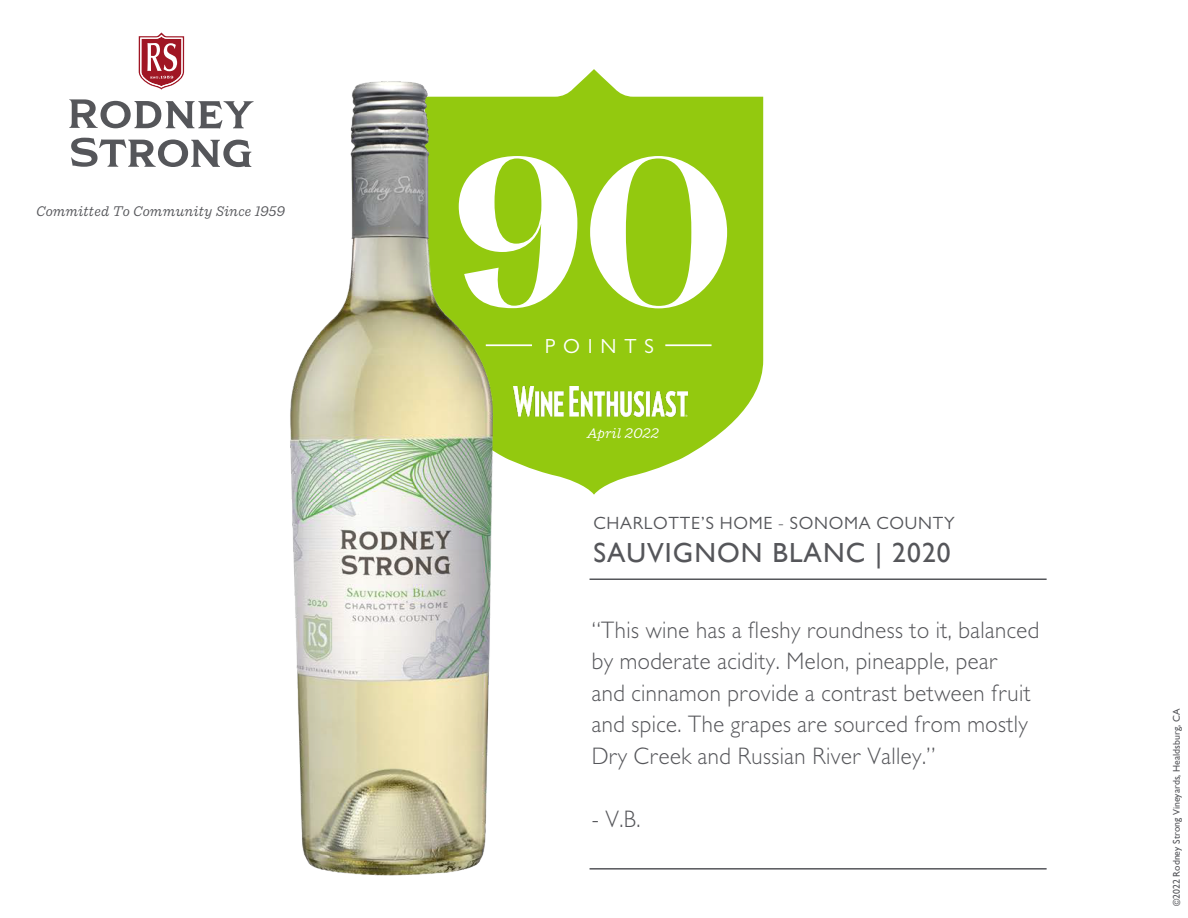
<style>
.page{position:relative;width:1188px;height:918px;background:#fff}
.page>*{position:absolute;margin:0;border:0;box-sizing:border-box;transform-origin:0 0}
.t1{font:700 226.5px "Macklin Display";color:#fff}
.t2{font:27.6px "Gill Sans";letter-spacing:.04em;color:#55565a}
.t3{font:300 24px/31.5px "Gill Sans";letter-spacing:.02em;color:#55565a;scale:.95 1}
.t4{font:20.55px "Gill Sans";letter-spacing:.385em;color:#fff}
.t5{font:17.85px "Gill Sans";letter-spacing:.04em;color:#55565a}
.t6{font:italic 15px "Macklin Slab";color:#55565a}
.t7{font:italic 15px "Macklin Slab";color:#fff}
.t8{font:9.75px "Gill Sans";color:#55565a}
</style>
<div class="page">
<svg style="left:519px;top:69px;width:244px;height:426px;background:#a2d032"></svg>
<svg style="left:69px;top:99px;width:185px;height:30px"></svg>
<svg style="left:71px;top:138px;width:180px;height:29px"></svg>
<svg style="left:139px;top:33px;width:45px;height:57px"></svg>
<hr style="left:590px;top:579px;width:457px;height:1px;background:#55565a">
<img style="left:290px;top:81px;width:229px;height:795px">
<hr style="left:590px;top:868px;width:457px;height:2px;background:#55565a">
<hr style="left:486px;top:344px;width:46px;height:2px;background:#fff">
<hr style="left:665px;top:344px;width:47px;height:2px;background:#fff">
<img style="left:513px;top:386px;width:174px;height:31px">
<p class="t6" style="left:36px;top:203px;width:250px">Committed To Community Since 1959</p>
<h1 class="t1" style="left:452px;top:101px;width:286px">90</h1>
<p class="t4" style="left:545px;top:334px;width:111px">P OINTS</p>
<p class="t7" style="left:587px;top:425px;width:74px">April 2022</p>
<p class="t5" style="left:593px;top:513px;width:363px">CHARLOTTE’S HOME - SONOMA COUNTY</p>
<p class="t2" style="left:593px;top:537px;width:359px">SAUVIGNON BLANC | 2020</p>
<p class="t3" style="left:592px;top:614px;width:473px">“This wine has a fleshy roundness to it, balanced by moderate acidity. Melon, pineapple, pear<br>and cinnamon provide a contrast between fruit and spice. The grapes are sourced from mostly Dry Creek and Russian River Valley.”</p>
<p class="t3" style="left:592px;top:802px;width:53px">- V.B.</p>
<p class="t8" style="left:1171px;top:906px;width:199px;rotate:-90deg">©2022 Rodney Strong Vineyards, Healdsburg, CA</p>
</div>
